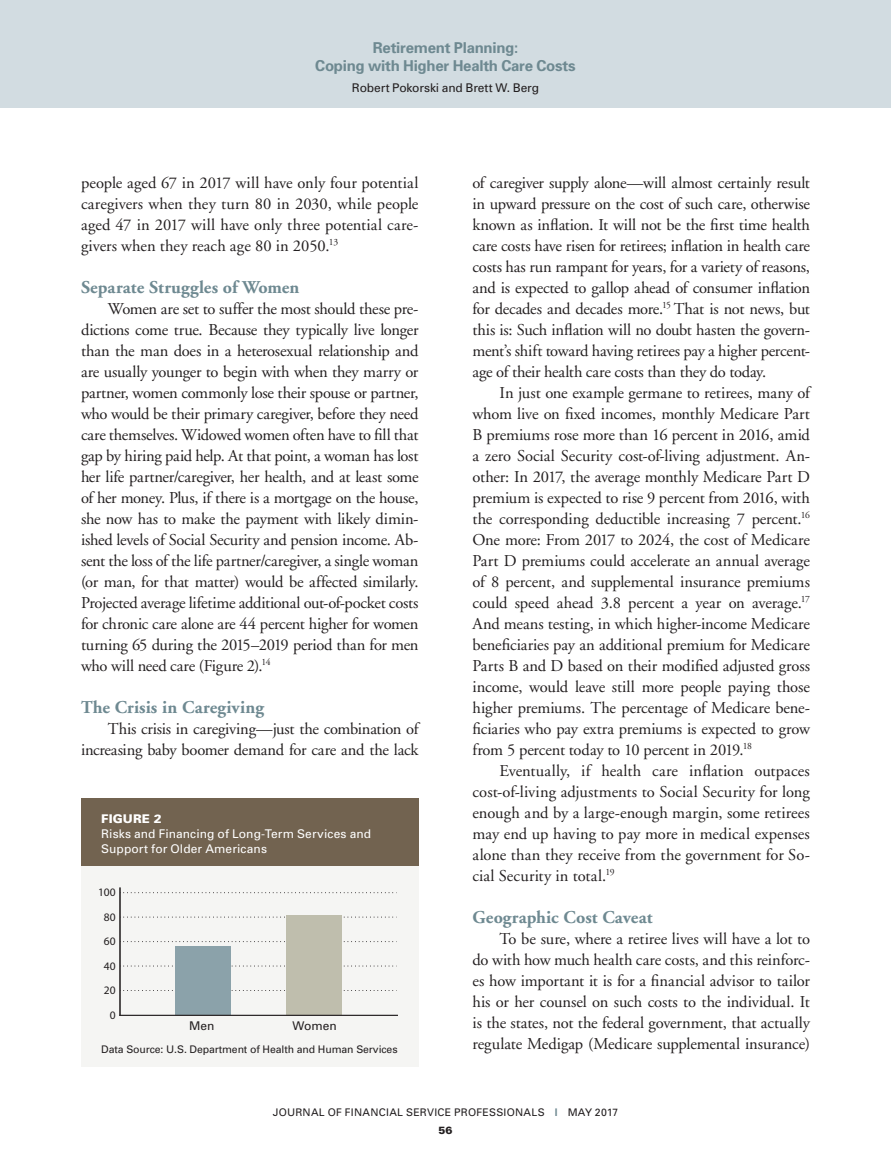
<style>
.page{position:relative;width:891px;height:1175px;background:#fff}
.page>*{position:absolute;margin:0;border:0;box-sizing:border-box;transform-origin:0 0}
.Subhead_2{font:700 18px "Adobe Garamond";letter-spacing:.005em;color:#6e8991}
.Text{font:16.5px/21px "Adobe Garamond";letter-spacing:-.01em;color:#231f20;text-align:justify}
.t1{font:700 15px/18px "Univers";letter-spacing:-.015em;color:#6e8991;text-align:center}
.t2{font:12px/15px "Univers";letter-spacing:.01em;color:#fff}
.t3{font:12px "Univers";letter-spacing:-.01em;color:#231f20}
.t4{font:11.4px "Myriad Pro";color:#231f20}
.t5{font:10.5px "Univers";letter-spacing:-.01em;color:#231f20}
.t6{font:10.5px/18px "Univers";letter-spacing:.025em;color:#231f20;text-align:center}
.s1{font-weight:900}
.s2{color:#6e8991}
</style>
<div class="page">
<div style="left:0;top:0;width:891px;height:108px;background:#d2dce1"></div>
<div style="left:81px;top:864px;width:337px;height:202px;background:#f5f5f3"></div>
<div style="left:81px;top:798px;width:337px;height:67px;background:#726350"></div>
<hr style="left:119px;top:887px;width:2px;height:128px;background:#231f20">
<svg style="left:120px;top:990px;width:277px;height:1px"></svg>
<svg style="left:120px;top:965px;width:277px;height:1px"></svg>
<svg style="left:120px;top:941px;width:277px;height:1px"></svg>
<svg style="left:120px;top:916px;width:277px;height:1px"></svg>
<svg style="left:120px;top:892px;width:277px;height:1px"></svg>
<div style="left:286px;top:916px;width:55px;height:99px;background:#bfbead"></div>
<div style="left:175px;top:946px;width:56px;height:69px;background:#8ba2aa"></div>
<hr style="left:119px;top:1014px;width:279px;height:2px;background:#231f20">
<p class="t1" style="left:315px;top:38px;width:262px">Retirement Planning:<br>Coping with Higher Health Care Costs</p>
<p class="t3" style="left:352px;top:80px;width:189px">Robert Pokorski and Brett W. Berg</p>
<p class="Text" style="left:81px;top:172px;width:339px">people aged 67 in 2017 will have only four potential caregivers when they turn 80 in 2030, while people aged 47 in 2017 will have only three potential care&shy;givers when they reach age 80 in 2050.<sup>13</sup></p>
<p class="Subhead_2" style="left:81px;top:277px;width:220px">Separate Struggles of Women</p>
<p class="Text" style="left:81px;top:298px;width:339px;text-indent:27px">Women are set to suffer the most should these pre&shy;dictions come true. Because they typically live longer than the man does in a heterosexual relationship and are usually younger to begin with when they marry or partner, women commonly lose their spouse or partner, who would be their primary caregiver, before they need care themselves. Widowed women often have to fill that gap by hiring paid help. At that point, a woman has lost her life partner/caregiver, her health, and at least some of her money. Plus, if there is a mortgage on the house, she now has to make the payment with likely dimin&shy;ished levels of Social Security and pension income. Ab&shy;sent the loss of the life partner/caregiver, a single woman (or man, for that matter) would be affected similarly.<br>Projected average lifetime additional out-of-pocket costs for chronic care alone are 44 percent higher for women turning 65 during the 2015–2019 period than for men who will need care (Figure 2).<sup>14</sup></p>
<p class="Subhead_2" style="left:81px;top:697px;width:185px">The Crisis in Caregiving</p>
<p class="Text" style="left:81px;top:718px;width:339px;text-align:right">This crisis in caregiving—just the combination of increasing baby boomer demand for care and the lack</p>
<p class="t2" style="left:101px;top:811px;width:271px"><span class="s1">FIGURE 2<br></span>Risks and Financing of Long-Term Services and<br>Support for Older Americans</p>
<p class="t4" style="left:98px;top:885px;width:19px">100</p>
<p class="t4" style="left:104px;top:909px;width:13px">80</p>
<p class="t4" style="left:104px;top:934px;width:13px">60</p>
<p class="t4" style="left:104px;top:958px;width:13px">40</p>
<p class="t4" style="left:104px;top:983px;width:13px">20</p>
<p class="t4" style="left:110px;top:1007px;width:7px">0</p>
<p class="t3" style="left:189px;top:1018px;width:27px">Men</p>
<p class="t3" style="left:293px;top:1018px;width:46px">Women</p>
<p class="t5" style="left:101px;top:1042px;width:298px">Data Source: U.S. Department of Health and Human Services</p>
<p class="Text" style="left:472px;top:172px;width:339px">of caregiver supply alone—will almost certainly result in upward pressure on the cost of such care, otherwise known as inflation. It will not be the first time health care costs have risen for retirees; inflation in health care costs has run rampant for years, for a variety of reasons, and is expected to gallop ahead of consumer inflation for decades and decades more.<sup>15</sup> That is not news, but this is: Such inflation will no doubt hasten the govern&shy;ment’s shift toward having retirees pay a higher percent&shy;age of their health care costs than they do today.</p>
<p class="Text" style="left:472px;top:382px;width:339px;text-indent:27px">In just one example germane to retirees, many of whom live on fixed incomes, monthly Medicare Part B premiums rose more than 16 percent in 2016, amid a zero Social Security cost-of-living adjustment. An&shy;other: In 2017, the average monthly Medicare Part D premium is expected to rise 9 percent from 2016, with the corresponding deductible increasing 7 percent.<sup>16<br></sup>One more: From 2017 to 2024, the cost of Medicare Part D premiums could accelerate an annual average of 8 percent, and supplemental insurance premiums could speed ahead 3.8 percent a year on average.<sup>17<br></sup>And means testing, in which higher-income Medicare beneficiaries pay an additional premium for Medicare Parts B and D based on their modified adjusted gross income, would leave still more people paying those higher premiums. The percentage of Medicare bene&shy;ficiaries who pay extra premiums is expected to grow from 5 percent today to 10 percent in 2019.<sup>18</sup></p>
<p class="Text" style="left:472px;top:760px;width:339px;text-indent:27px">Eventually, if health care inflation outpaces cost-of-living adjustments to Social Security for long enough and by a large-enough margin, some retirees may end up having to pay more in medical expenses alone than they receive from the government for So&shy;cial Security in total.<sup>19</sup></p>
<p class="Subhead_2" style="left:472px;top:907px;width:182px">Geographic Cost Caveat</p>
<p class="Text" style="left:472px;top:928px;width:339px;text-indent:27px">To be sure, where a retiree lives will have a lot to do with how much health care costs, and this reinforc&shy;es how important it is for a financial advisor to tailor his or her counsel on such costs to the individual. It is the states, not the federal government, that actually regulate Medigap (Medicare supplemental insurance)</p>
<p class="t6" style="left:273px;top:1103px;width:347px">JOURNAL OF FINANCIAL SERVICE PROFESSIONALS <span class="s2">|</span> MAY 2017<br><span class="s1">56</span></p>
</div>
